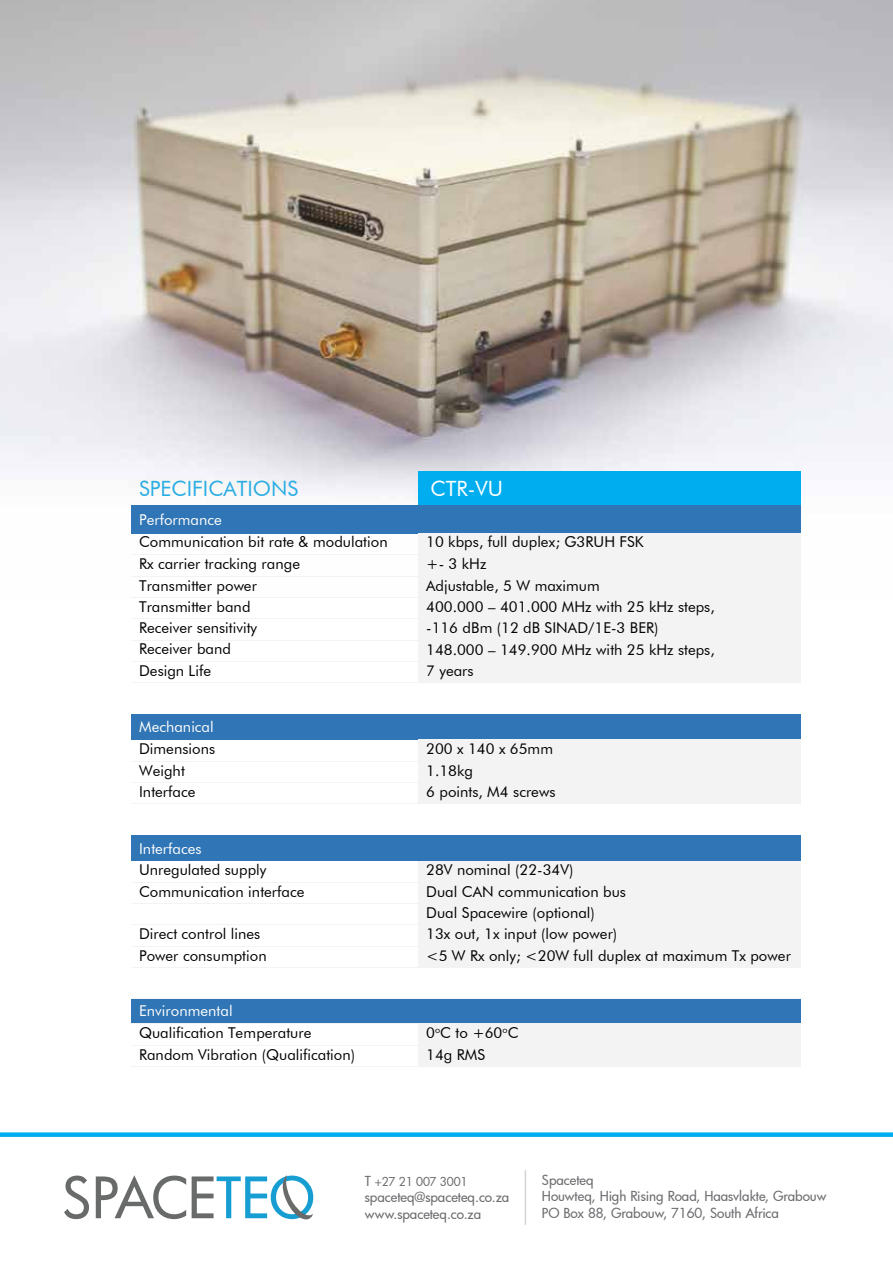
<style>
.page{position:relative;width:893px;height:1263px;background:#fff}
.page>*{position:absolute;margin:0;border:0;box-sizing:border-box;transform-origin:0 0}
.t1{font:500 55.35px "Futura";letter-spacing:-.01em;color:#696a6a}
.t2{font:21px "Futura BT";color:#2bade4}
.t3{font:21px "Futura BT";color:#fff}
.t4{font:15px/21.3px "Futura BT";color:#010101}
.t5{font:15px "Futura BT";color:#fff}
.t6{font:15px "Futura BT";letter-spacing:-.02em;color:#010101}
.t7{font:500 13.5px/16.5px "Futura";letter-spacing:-.005em;color:#6d6e71}
.t8{font:500 12px "Futura";color:#6d6e71}
.s1{color:#169dd2}
.s2{font-size:13.5px}
</style>
<div class="page">
<img style="left:0;top:0;width:893px;height:555px">
<div style="left:418px;top:471px;width:383px;height:34px;background:#00aeef"></div>
<div style="left:131px;top:505px;width:670px;height:28px;background:#3075b5"></div>
<div style="left:418px;top:533px;width:383px;height:22px;background:#f3f3f3"></div>
<div style="left:418px;top:555px;width:383px;height:21px;background:#f3f3f3"></div>
<hr style="left:131px;top:555px;width:287px;height:1px;background:#f3f3f3">
<div style="left:418px;top:576px;width:383px;height:21px;background:#f3f3f3"></div>
<hr style="left:131px;top:576px;width:287px;height:1px;background:#f3f3f3">
<div style="left:418px;top:597px;width:383px;height:22px;background:#f3f3f3"></div>
<hr style="left:131px;top:597px;width:287px;height:1px;background:#f3f3f3">
<div style="left:418px;top:619px;width:383px;height:21px;background:#f3f3f3"></div>
<hr style="left:131px;top:619px;width:287px;height:1px;background:#f3f3f3">
<div style="left:418px;top:640px;width:383px;height:21px;background:#f3f3f3"></div>
<hr style="left:131px;top:640px;width:287px;height:1px;background:#f3f3f3">
<div style="left:418px;top:661px;width:383px;height:21px;background:#f3f3f3"></div>
<hr style="left:131px;top:661px;width:287px;height:1px;background:#f3f3f3">
<hr style="left:131px;top:682px;width:287px;height:1px;background:#f3f3f3">
<hr style="left:419px;top:682px;width:382px;height:1px;background:#f3f3f3">
<div style="left:131px;top:714px;width:670px;height:26px;background:#3075b5"></div>
<div style="left:418px;top:740px;width:383px;height:21px;background:#f3f3f3"></div>
<div style="left:418px;top:761px;width:383px;height:21px;background:#f3f3f3"></div>
<hr style="left:131px;top:761px;width:287px;height:1px;background:#f3f3f3">
<div style="left:418px;top:783px;width:383px;height:21px;background:#f3f3f3"></div>
<hr style="left:131px;top:782px;width:287px;height:1px;background:#f3f3f3">
<hr style="left:419px;top:782px;width:382px;height:1px;background:#f3f3f3">
<hr style="left:131px;top:804px;width:287px;height:1px;background:#f3f3f3">
<hr style="left:419px;top:804px;width:382px;height:1px;background:#f3f3f3">
<div style="left:131px;top:835px;width:670px;height:26px;background:#3075b5"></div>
<div style="left:418px;top:861px;width:383px;height:21px;background:#f3f3f3"></div>
<div style="left:418px;top:883px;width:383px;height:20px;background:#f3f3f3"></div>
<hr style="left:131px;top:882px;width:287px;height:1px;background:#f3f3f3">
<hr style="left:419px;top:882px;width:382px;height:1px;background:#f3f3f3">
<div style="left:418px;top:904px;width:383px;height:21px;background:#f3f3f3"></div>
<hr style="left:131px;top:903px;width:287px;height:1px;background:#f3f3f3">
<hr style="left:419px;top:903px;width:382px;height:1px;background:#f3f3f3">
<div style="left:418px;top:925px;width:383px;height:21px;background:#f3f3f3"></div>
<hr style="left:131px;top:925px;width:287px;height:1px;background:#f3f3f3">
<div style="left:418px;top:946px;width:383px;height:21px;background:#f3f3f3"></div>
<hr style="left:131px;top:946px;width:287px;height:1px;background:#f3f3f3">
<hr style="left:131px;top:967px;width:287px;height:1px;background:#f3f3f3">
<hr style="left:419px;top:967px;width:382px;height:1px;background:#f3f3f3">
<div style="left:131px;top:998px;width:670px;height:26px;background:#3075b5"></div>
<hr style="left:131px;top:998px;width:287px;height:1px;background:#f3f3f3">
<hr style="left:419px;top:998px;width:382px;height:1px;background:#f3f3f3">
<div style="left:418px;top:1024px;width:383px;height:21px;background:#f3f3f3"></div>
<hr style="left:131px;top:1024px;width:287px;height:1px;background:#f3f3f3">
<div style="left:418px;top:1045px;width:383px;height:21px;background:#f3f3f3"></div>
<hr style="left:131px;top:1045px;width:287px;height:1px;background:#f3f3f3">
<hr style="left:130px;top:1066px;width:288px;height:1px;background:#f3f3f3">
<hr style="left:417px;top:1066px;width:384px;height:1px;background:#f3f3f3">
<svg style="left:282px;top:1175px;width:31px;height:45px"></svg>
<div style="left:0;top:1132px;width:893px;height:5px;background:#00aeef"></div>
<hr style="left:525px;top:1170px;width:1px;height:55px;background:#d1d3d4">
<h2 class="t2" style="left:139px;top:476px;width:161px">SPECIFICATIONS</h2>
<h2 class="t3" style="left:431px;top:476px;width:74px">CTR-VU</h2>
<p class="t5" style="left:139px;top:510px;width:84px">Performance</p>
<p class="t4" style="left:139px;top:531px;width:250px">Communication bit rate &amp; modulation</p>
<p class="t4" style="left:426px;top:531px;width:219px">10 kbps, full duplex; G3RUH FSK</p>
<p class="t4" style="left:139px;top:553px;width:162px">Rx carrier tracking range</p>
<p class="t4" style="left:426px;top:553px;width:62px">+- 3 kHz</p>
<p class="t4" style="left:139px;top:574px;width:119px">Transmitter power</p>
<p class="t4" style="left:426px;top:574px;width:175px">Adjustable, 5 W maximum</p>
<p class="t4" style="left:139px;top:596px;width:113px">Transmitter band</p>
<p class="t4" style="left:426px;top:596px;width:290px">400.000 – 401.000 MHz with 25 kHz steps,</p>
<p class="t4" style="left:139px;top:617px;width:119px">Receiver sensitivity</p>
<p class="t4" style="left:426px;top:617px;width:234px">s-1yn1t6hedsBizmed(12 dB SINAD/1E-3 BER)</p>
<p class="t4" style="left:139px;top:638px;width:93px">Receiver band</p>
<p class="t4" style="left:426px;top:638px;width:290px">148.000 – 149.900 MHz with 25 kHz steps,</p>
<p class="t4" style="left:139px;top:659px;width:73px">Design Life</p>
<p class="t6" style="left:426px;top:659px;width:75px">s7ynyethaerssized</p>
<p class="t5" style="left:139px;top:718px;width:76px">Mechanical</p>
<p class="t4" style="left:139px;top:738px;width:77px">Dimensions</p>
<p class="t4" style="left:426px;top:738px;width:128px">200 x 140 x 65mm</p>
<p class="t4" style="left:139px;top:759px;width:47px">Weight</p>
<p class="t4" style="left:426px;top:759px;width:48px">1.18kg</p>
<p class="t4" style="left:139px;top:781px;width:58px">Interface</p>
<p class="t4" style="left:426px;top:781px;width:131px">6 points, M4 screws</p>
<p class="t5" style="left:139px;top:839px;width:64px">Interfaces</p>
<p class="t4" style="left:139px;top:859px;width:129px">Unregulated supply</p>
<p class="t4" style="left:426px;top:859px;width:149px">28V nominal (22-34V)</p>
<p class="t4" style="left:139px;top:881px;width:167px">Communication interface</p>
<p class="t4" style="left:426px;top:881px;width:201px">Dual CAN communication bus<br>Dual Spacewire (optional)</p>
<p class="t4" style="left:139px;top:923px;width:123px">Direct control lines</p>
<p class="t4" style="left:426px;top:923px;width:192px">13x out, 1x input (low power)</p>
<p class="t4" style="left:139px;top:945px;width:129px">Power consumption</p>
<p class="t4" style="left:426px;top:945px;width:366px">&lt;5 W Rx only; &lt;20W full duplex at maximum Tx power</p>
<p class="t5" style="left:139px;top:1002px;width:95px">Environmental</p>
<p class="t4" style="left:139px;top:1022px;width:174px">Qualification Temperature</p>
<p class="t4" style="left:426px;top:1022px;width:94px">0<sup>o</sup>C to +60<sup>o</sup>C</p>
<p class="t4" style="left:139px;top:1043px;width:217px">Random Vibration (Qualification)</p>
<p class="t4" style="left:426px;top:1043px;width:60px">14g RMS</p>
<h1 class="t1" style="left:62px;top:1160px;width:254px">SPACE<span class="s1">TEO</span></h1>
<p class="t7" style="left:542px;top:1171px;width:286px">Spaceteq<br>Houwteq, High Rising Road, Haasvlakte, Grabouw<br>PO Box 88, Grabouw, 7160, South Africa</p>
<p class="t8" style="left:365px;top:1173px;width:104px"><span class="s2">T</span> +27 21 007 3001</p>
<p class="t7" style="left:365px;top:1189px;width:146px">spaceteq@spaceteq.co.za www.spaceteq.co.za</p>
</div>
